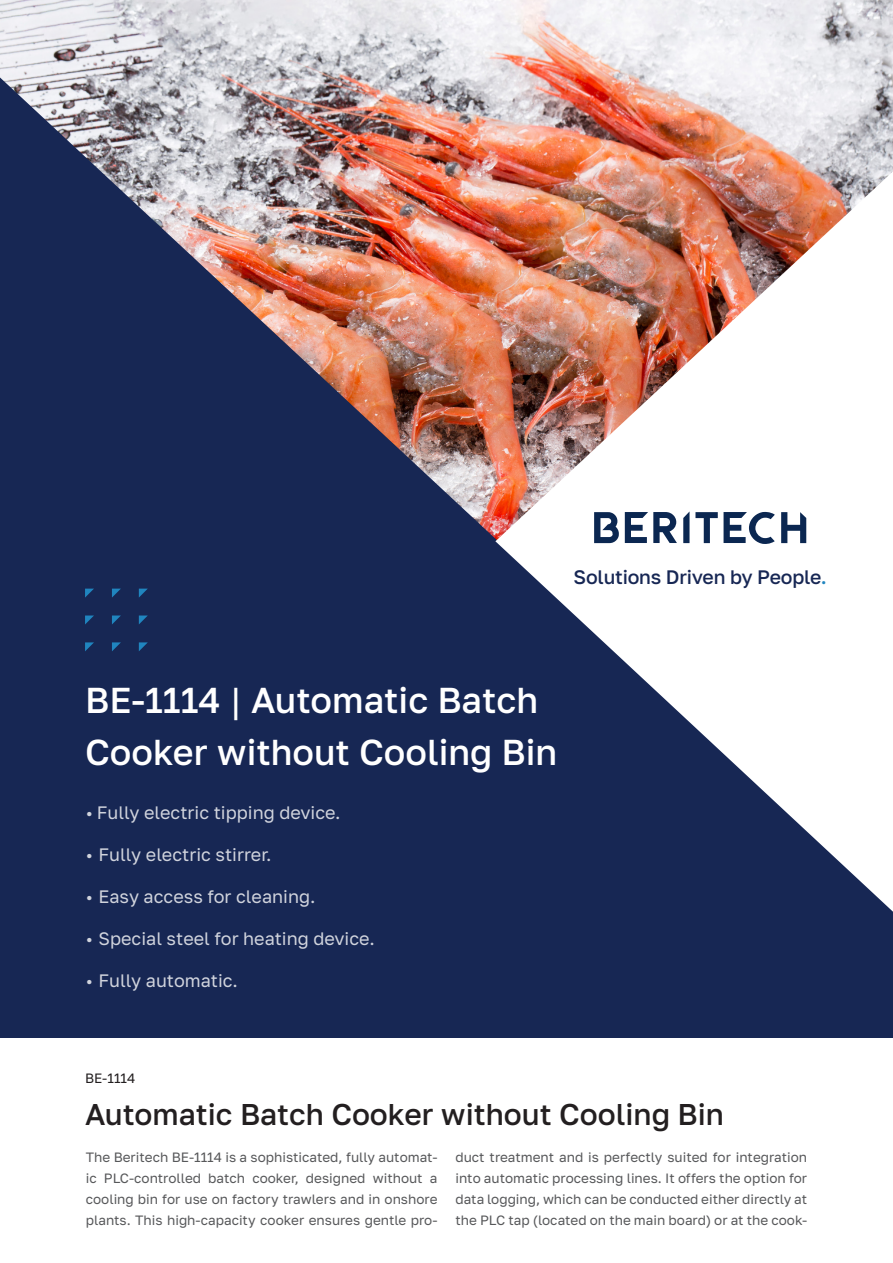
<style>
.page{position:relative;width:893px;height:1263px;background:#fff}
.page>*{position:absolute;margin:0;border:0;box-sizing:border-box;transform-origin:0 0}
.t1{font:500 36px "Golos Text";color:#fff}
.t2{font:500 30px "Golos Text";color:#231f20}
.t3{font:500 19.5px "Golos Text";letter-spacing:-.01em;color:#172754}
.t4{font:18px "Golos Text";color:#fff}
.t5{font:13.5px/21px "Golos Text";color:#57585a;text-align:justify}
.t6{font:13.5px "Golos Text";color:#231f20}
.s1{color:#2085bf}
.s2{font-weight:400}
</style>
<div class="page">
<img style="left:0;top:0;width:893px;height:77px">
<img style="left:0;top:77px;width:893px;height:961px">
<svg style="left:85px;top:589px;width:9px;height:9px"></svg>
<svg style="left:112px;top:589px;width:9px;height:9px"></svg>
<svg style="left:85px;top:615px;width:9px;height:9px"></svg>
<svg style="left:112px;top:615px;width:9px;height:9px"></svg>
<svg style="left:139px;top:589px;width:9px;height:9px"></svg>
<svg style="left:139px;top:615px;width:9px;height:9px"></svg>
<svg style="left:85px;top:642px;width:9px;height:9px"></svg>
<svg style="left:112px;top:642px;width:9px;height:9px"></svg>
<svg style="left:139px;top:642px;width:9px;height:9px"></svg>
<img style="left:495px;top:171px;width:398px;height:741px">
<svg style="left:781px;top:512px;width:25px;height:31px"></svg>
<svg style="left:625px;top:512px;width:52px;height:31px"></svg>
<svg style="left:683px;top:511px;width:6px;height:32px"></svg>
<svg style="left:695px;top:512px;width:80px;height:32px"></svg>
<svg style="left:594px;top:512px;width:25px;height:31px"></svg>
<p class="t3" style="left:573px;top:565px;width:255px">Solutions Driven by People<span class="s1">.</span></p>
<p class="t1" style="left:85px;top:678px;width:455px">BE-1114 <span class="s2">|</span> Automatic Batch</p>
<p class="t1" style="left:85px;top:730px;width:474px">Cooker without Cooling Bin</p>
<h3 class="t4" style="left:85px;top:802px;width:257px">• Fully electric tipping device.</h3>
<h3 class="t4" style="left:85px;top:844px;width:188px">• Fully electric stirrer.</h3>
<h3 class="t4" style="left:85px;top:886px;width:232px">• Easy access for cleaning.</h3>
<h3 class="t4" style="left:85px;top:928px;width:291px">• Special steel for heating device.</h3>
<h3 class="t4" style="left:85px;top:970px;width:154px">• Fully automatic.</h3>
<p class="t6" style="left:85px;top:1070px;width:52px">BE-1114</p>
<p class="t2" style="left:85px;top:1096px;width:640px">Automatic Batch Cooker without Cooling Bin</p>
<p class="t5" style="left:86px;top:1147px;width:353px">The Beritech BE-1114 is a sophisticated, fully automat&shy;ic PLC-controlled batch cooker, designed without a cooling bin for use on factory trawlers and in onshore plants. This high-capacity cooker ensures gentle pro-</p>
<p class="t5" style="left:455px;top:1147px;width:353px">duct treatment and is perfectly suited for integration into automatic processing lines. It offers the option for data logging, which can be conducted either directly at the PLC tap (located on the main board) or at the cook-</p>
</div>
